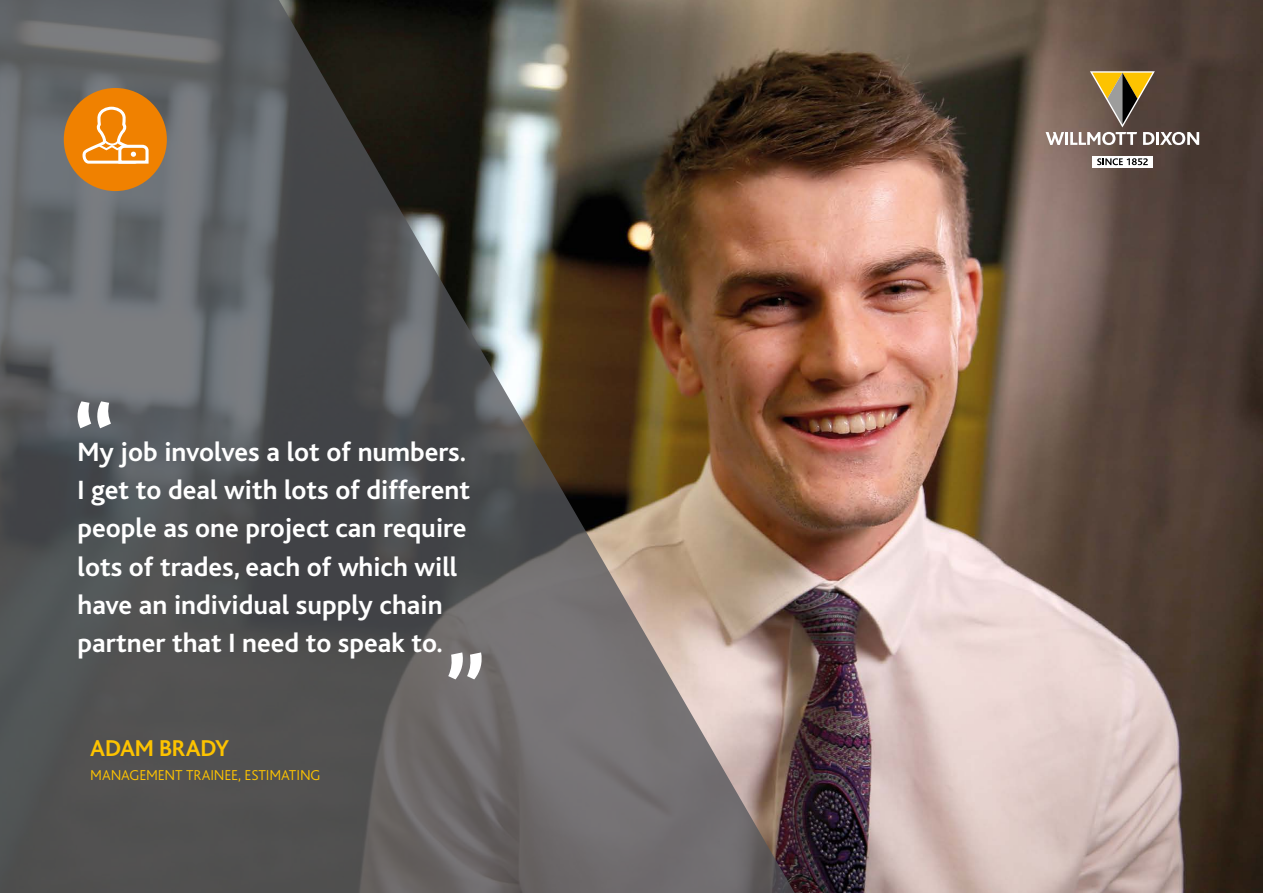
<style>
.page{position:relative;width:1263px;height:893px;background:#fff}
.page>*{position:absolute;margin:0;border:0;box-sizing:border-box;transform-origin:0 0}
.t1{font:700 27.6px/38.2px "Bliss";color:#fff}
.t2{font:700 24px "Bliss";letter-spacing:-.015em;color:#fdc300}
.t3{font:300 15px "Bliss";letter-spacing:-.005em;color:#fdc300}
</style>
<div class="page">
<img style="left:802px;top:0;width:461px;height:893px">
<img style="left:0;top:0;width:802px;height:893px">
<svg style="left:76px;top:401px;width:35px;height:27px"></svg>
<svg style="left:448px;top:652px;width:35px;height:27px"></svg>
<div style="left:1092px;top:156px;width:60px;height:12px;background:#fff"></div>
<svg style="left:1097px;top:158px;width:51px;height:7px"></svg>
<svg style="left:1045px;top:71px;width:154px;height:74px"></svg>
<div style="left:64px;top:88px;width:103px;height:103px;background:#f08100;border-radius:50%"></div>
<svg style="left:82px;top:107px;width:67px;height:57px"></svg>
<p class="t1" style="left:78px;top:433px;width:394px">My job involves a lot of numbers.<br>I get to deal with lots of different people as one project can require lots of trades, each of which will have an individual supply chain partner that I need to speak to.</p>
<p class="t2" style="left:90px;top:735px;width:140px">ADAM BRADY</p>
<p class="t3" style="left:90px;top:767px;width:232px">MANAGEMENT TRAINEE, ESTIMATING</p>
</div>
